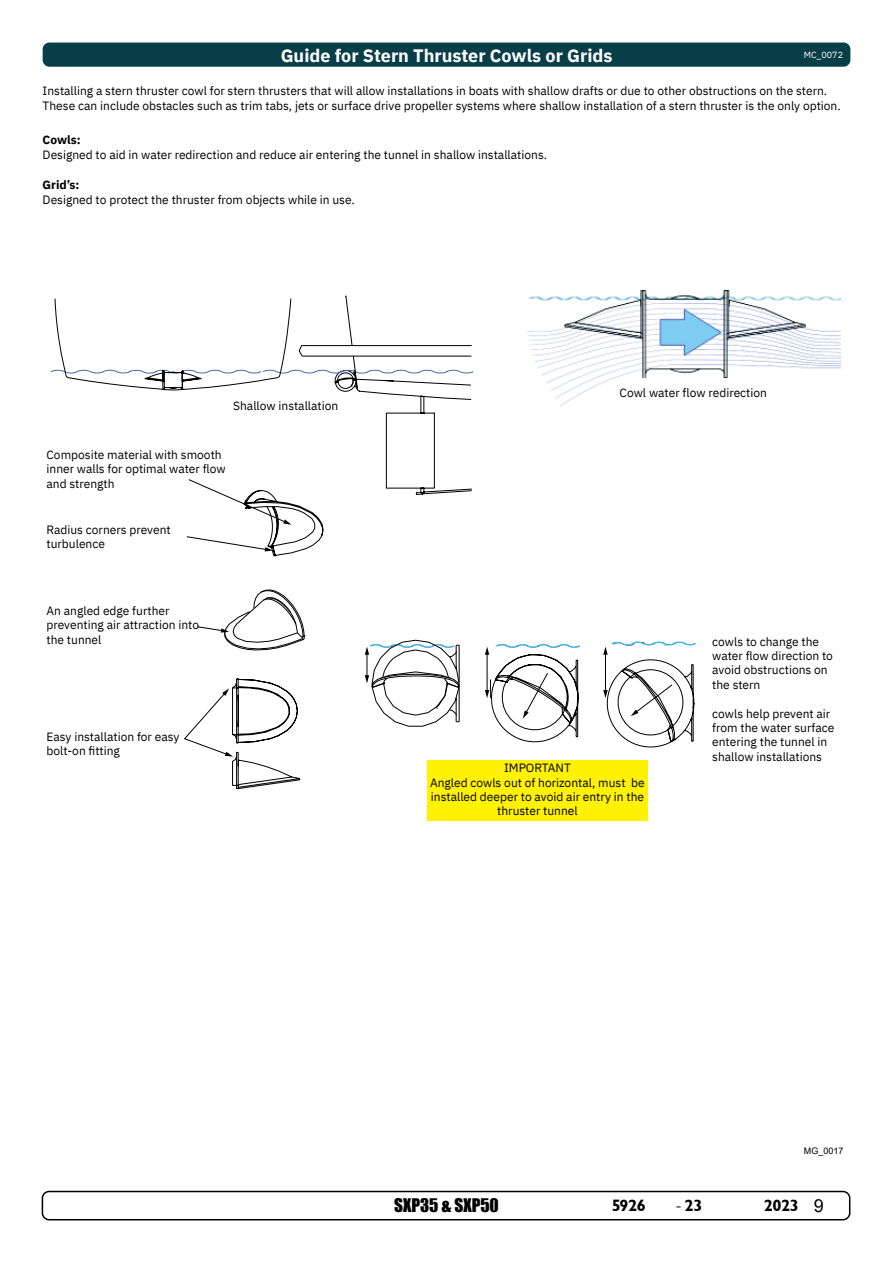
<style>
.page{position:relative;width:893px;height:1263px;background:#fff}
.page>*{position:absolute;margin:0;border:0;box-sizing:border-box;transform-origin:0 0}
.t1{font:700 18px "IBM Plex Sans";color:#fff}
.t2{font:17.25px "Impact";color:#000}
.t3{font:16.5px "Garrison Sans BOLD";letter-spacing:-.02em;color:#000}
.t4{font:12px/14.4px "IBM Plex Sans";color:#000}
.t5{font:9px "IBM Plex Sans";color:#fff}
.t6{font:9px "Arial";color:#000}
.s1{font-weight:700}
.s2{font-family:"Minion Pro";font-size:18px}
.s3{font-family:"Arial";font-size:18px}
</style>
<div class="page">
<div style="left:42px;top:1191px;width:808px;height:29px;border:2px solid #000;border-radius:7px"></div>
<div style="left:43px;top:43px;width:807px;height:24px;background:#083e48;border-radius:7px"></div>
<img style="left:527px;top:290px;width:314px;height:116px">
<svg style="left:485px;top:644px;width:95px;height:99px"></svg>
<svg style="left:603px;top:641px;width:93px;height:107px"></svg>
<div style="left:427px;top:760px;width:221px;height:60px;background:#fff200"></div>
<svg style="left:50px;top:295px;width:424px;height:494px"></svg>
<p class="t1" style="left:281px;top:41px;width:333px">Guide for Stern Thruster Cowls or Grids</p>
<p class="t5" style="left:804px;top:48px;width:41px">MC_0072</p>
<p class="t4" style="left:43px;top:82px;width:799px;line-height:15px">Installing a stern thruster cowl for stern thrusters that will allow installations in boats with shallow drafts or due to other obstructions on the stern.<br>These can include obstacles such as trim tabs, jets or surface drive propeller systems where shallow installation of a stern thruster is the only option.</p>
<p class="t4" style="left:43px;top:131px;width:506px;line-height:15px"><span class="s1">Cowls:<br></span>Designed to aid in water redirection and reduce air entering the tunnel in shallow installations.</p>
<p class="t4" style="left:43px;top:176px;width:314px;line-height:15px"><span class="s1">Grid’s:<br></span>Designed to protect the thruster from objects while in use.</p>
<p class="t4" style="left:233px;top:397px;width:107px">Shallow installation</p>
<p class="t4" style="left:47px;top:446px;width:181px">Composite material with smooth inner walls for optimal water flow and strength</p>
<p class="t4" style="left:47px;top:521px;width:126px">Radius corners prevent turbulence</p>
<p class="t4" style="left:47px;top:602px;width:154px">An angled edge further preventing air attraction into the tunnel</p>
<p class="t4" style="left:47px;top:728px;width:134px">Easy installation for easy bolt-on fitting</p>
<p class="t4" style="left:620px;top:384px;width:149px">Cowl water flow redirection</p>
<p class="t4" style="left:430px;top:760px;width:216px;text-align:center">IMPORTANT<br>Angled cowls out of horizontal, must be installed deeper to avoid air entry in the thruster tunnel</p>
<p class="t4" style="left:712px;top:633px;width:122px">cowls to change the water flow direction to avoid obstructions on the stern</p>
<p class="t4" style="left:712px;top:705px;width:124px">cowls help prevent air from the water surface entering the tunnel in shallow installations</p>
<p class="t6" style="left:804px;top:1144px;width:41px">MG_0017</p>
<h2 class="t2" style="left:394px;top:1192px;width:106px">SXP35 &amp; SXP50</h2>
<h3 class="t3" style="left:612px;top:1196px;width:36px">5926</h3>
<h3 class="t3" style="left:675px;top:1196px;width:29px"><span class="s2">-</span>23</h3>
<h3 class="t3" style="left:764px;top:1196px;width:61px">2023 <span class="s3">9</span></h3>
</div>
